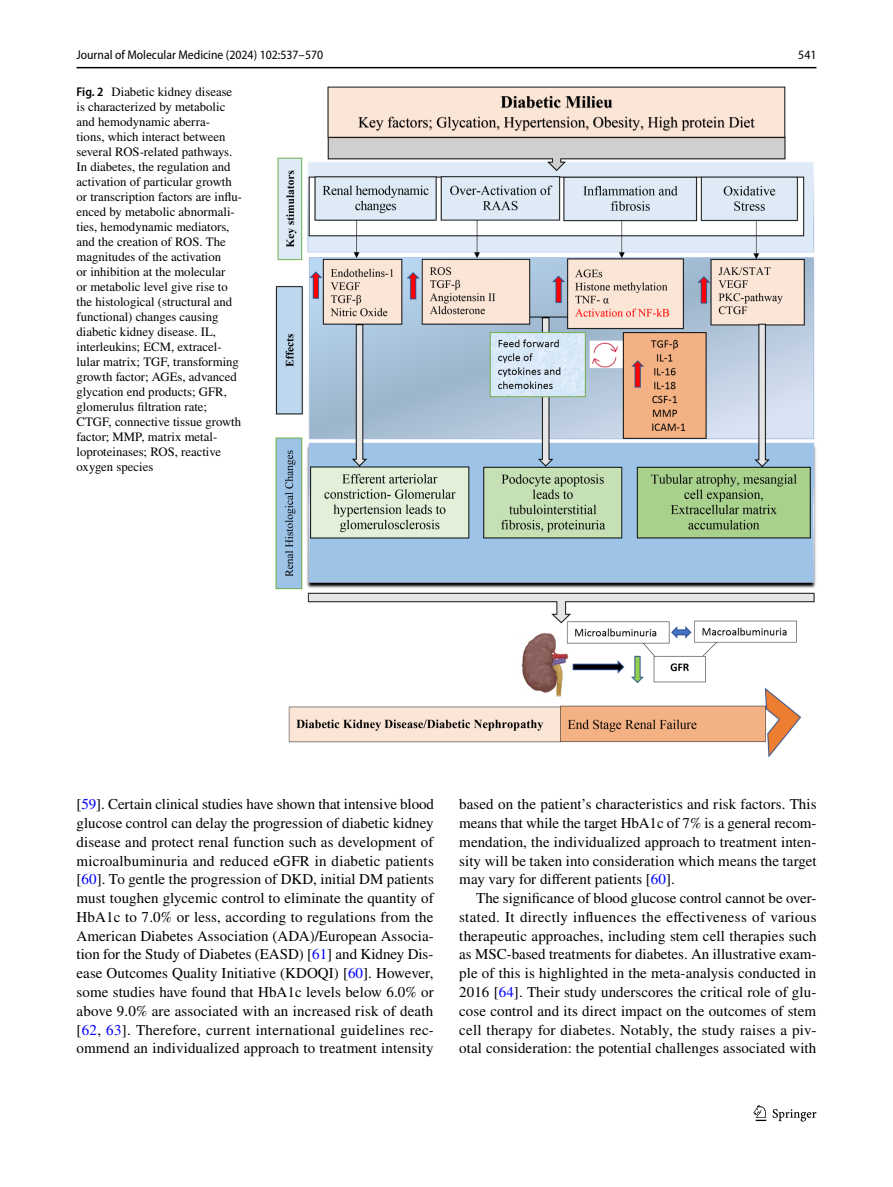
<style>
.page{position:relative;width:893px;height:1187px;background:#fff}
.page>*{position:absolute;margin:0;border:0;box-sizing:border-box;transform-origin:0 0}
.t1{font:15px/18.8px "STIX";letter-spacing:.005em;color:#000;text-align:justify}
.t2{font:12.75px/15px "STIX";color:#000}
.t3{font:semi-condensed 12.75px "Myriad Pro";color:#000}
.s1{font-family:"Myriad Pro";font-weight:600;font-stretch:semi-condensed}
.s2{color:#00f}
</style>
<div class="page">
<hr style="left:77px;top:67px;width:739px;height:1px;background:#000">
<svg style="left:753px;top:1105px;width:13px;height:15px"></svg>
<svg style="left:773px;top:1109px;width:43px;height:12px"></svg>
<img style="left:275px;top:87px;width:541px;height:670px">
<p class="t3" style="left:77px;top:48px;width:248px">Journal of Molecular Medicine (2024) 102:537–570</p>
<p class="t3" style="left:798px;top:48px;width:20px">541</p>
<p class="t2" style="left:77px;top:85px;width:167px"><span class="s1">Fig. 2</span> Diabetic kidney disease is characterized by metabolic and hemodynamic aberra-<br>tions, which interact between several ROS-related pathways.<br>In diabetes, the regulation and activation of particular growth or transcription factors are influ&shy;enced by metabolic abnormali&shy;ties, hemodynamic mediators, and the creation of ROS. The magnitudes of the activation<br>or inhibition at the molecular<br>or metabolic level give rise to the histological (structural and functional) changes causing diabetic kidney disease. IL, interleukins; ECM, extracel&shy;lular matrix; TGF, transforming growth factor; AGEs, advanced glycation end products; GFR, glomerulus filtration rate;<br>CTGF, connective tissue growth factor; MMP, matrix metal&shy;loproteinases; ROS, reactive oxygen species</p>
<p class="t1" style="left:77px;top:796px;width:359px">[<span class="s2">59</span>]. Certain clinical studies have shown that intensive blood glucose control can delay the progression of diabetic kidney disease and protect renal function such as development of microalbuminuria and reduced eGFR in diabetic patients [<span class="s2">60</span>]. To gentle the progression of DKD, initial DM patients must toughen glycemic control to eliminate the quantity of HbA1c to 7.0% or less, according to regulations from the American Diabetes Association (ADA)/European Associa&shy;tion for the Study of Diabetes (EASD) [<span class="s2">61</span>] and Kidney Dis&shy;ease Outcomes Quality Initiative (KDOQI) [<span class="s2">60</span>]. However, some studies have found that HbA1c levels below 6.0% or above 9.0% are associated with an increased risk of death [<span class="s2">62</span>, <span class="s2">63</span>]. Therefore, current international guidelines rec&shy;ommend an individualized approach to treatment intensity</p>
<p class="t1" style="left:459px;top:796px;width:359px">based on the patient’s characteristics and risk factors. This means that while the target HbA1c of 7% is a general recom&shy;mendation, the individualized approach to treatment inten&shy;sity will be taken into consideration which means the target may vary for different patients [<span class="s2">60</span>].</p>
<p class="t1" style="left:459px;top:889px;width:359px;text-indent:17px">The significance of blood glucose control cannot be over&shy;stated. It directly influences the effectiveness of various therapeutic approaches, including stem cell therapies such as MSC-based treatments for diabetes. An illustrative exam&shy;ple of this is highlighted in the meta-analysis conducted in 2016 [<span class="s2">64</span>]. Their study underscores the critical role of glu&shy;cose control and its direct impact on the outcomes of stem cell therapy for diabetes. Notably, the study raises a piv&shy;otal consideration: the potential challenges associated with</p>
</div>
